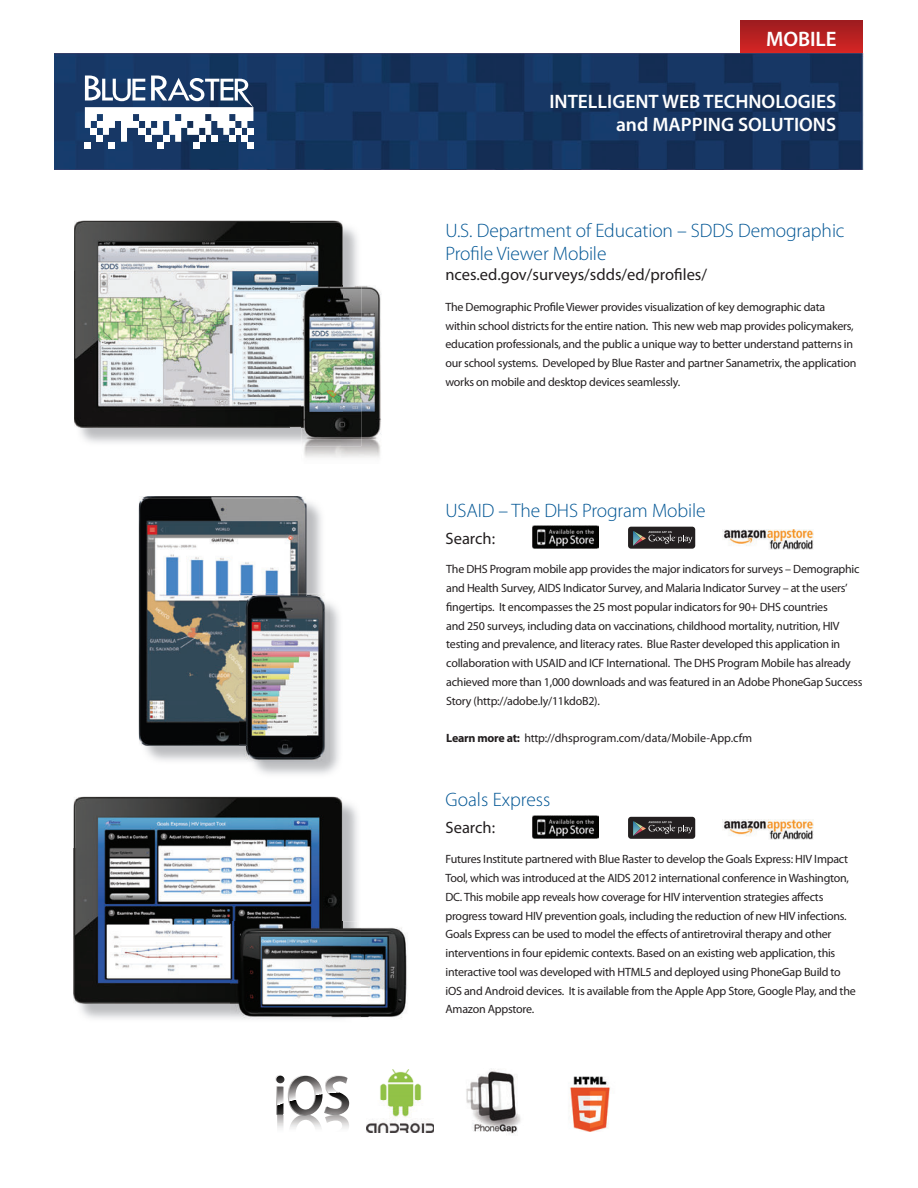
<style>
.page{position:relative;width:918px;height:1188px;background:#fff}
.page>*{position:absolute;margin:0;border:0;box-sizing:border-box;transform-origin:0 0}
.t1{font:600 21px "Myriad Pro";letter-spacing:-.005em;color:#fff}
.t2{font:300 19.5px/23.4px "Myriad Pro";letter-spacing:-.005em;color:#005594}
.t3{font:600 19.5px/23.4px "Myriad Pro";color:#fff;text-align:right}
.t4{font:16.5px "Myriad Pro";color:#231f20}
.t5{font:12px/18.8px "Myriad Pro";letter-spacing:-.02em;color:#231f20}
.t6{font:12px "Myriad Pro";color:#231f20}
.s1{font-weight:700}
</style>
<div class="page">
<svg style="left:741px;top:21px;width:121px;height:33px"></svg>
<img style="left:54px;top:54px;width:810px;height:115px">
<svg style="left:85px;top:76px;width:168px;height:66px"></svg>
<div style="left:247px;top:128px;width:6px;height:7px;background:#fff"></div>
<div style="left:235px;top:128px;width:6px;height:7px;background:#fff"></div>
<div style="left:229px;top:135px;width:6px;height:7px;background:#fff"></div>
<div style="left:241px;top:135px;width:6px;height:7px;background:#fff"></div>
<div style="left:247px;top:142px;width:6px;height:7px;background:#fff"></div>
<div style="left:211px;top:135px;width:6px;height:7px;background:#fff"></div>
<div style="left:199px;top:135px;width:6px;height:7px;background:#fff"></div>
<div style="left:193px;top:142px;width:6px;height:7px;background:#fff"></div>
<div style="left:163px;top:135px;width:6px;height:7px;background:#fff"></div>
<div style="left:157px;top:142px;width:6px;height:7px;background:#fff"></div>
<div style="left:97px;top:135px;width:6px;height:7px;background:#fff"></div>
<div style="left:139px;top:128px;width:6px;height:7px;background:#fff"></div>
<div style="left:91px;top:128px;width:6px;height:7px;background:#fff"></div>
<div style="left:145px;top:135px;width:6px;height:7px;background:#fff"></div>
<div style="left:109px;top:142px;width:6px;height:7px;background:#fff"></div>
<div style="left:85px;top:142px;width:6px;height:7px;background:#fff"></div>
<img style="left:78px;top:227px;width:280px;height:216px">
<img style="left:74px;top:221px;width:267px;height:51px">
<img style="left:74px;top:272px;width:2px;height:154px">
<img style="left:76px;top:223px;width:267px;height:204px">
<img style="left:723px;top:819px;width:90px;height:20px">
<img style="left:532px;top:816px;width:66px;height:23px">
<img style="left:304px;top:286px;width:77px;height:172px">
<img style="left:301px;top:285px;width:60px;height:161px">
<img style="left:301px;top:285px;width:42px;height:142px">
<img style="left:78px;top:802px;width:280px;height:217px">
<img style="left:74px;top:797px;width:266px;height:51px">
<img style="left:74px;top:848px;width:2px;height:154px">
<img style="left:76px;top:799px;width:266px;height:153px">
<img style="left:76px;top:952px;width:154px;height:51px">
<img style="left:361px;top:927px;width:46px;height:91px">
<img style="left:230px;top:922px;width:131px;height:98px">
<img style="left:230px;top:922px;width:112px;height:81px">
<div style="left:628px;top:817px;width:67px;height:22px;background:#231f20;border-radius:3px"></div>
<svg style="left:633px;top:821px;width:59px;height:15px"></svg>
<img style="left:570px;top:1076px;width:40px;height:55px">
<img style="left:277px;top:1116px;width:6px;height:12px">
<img style="left:290px;top:1116px;width:31px;height:12px">
<img style="left:325px;top:1116px;width:24px;height:12px">
<svg style="left:275px;top:1075px;width:74px;height:41px"></svg>
<img style="left:367px;top:1069px;width:67px;height:63px">
<img style="left:466px;top:1070px;width:55px;height:64px">
<img style="left:723px;top:529px;width:90px;height:20px">
<img style="left:532px;top:526px;width:66px;height:23px">
<div style="left:628px;top:527px;width:67px;height:22px;background:#231f20;border-radius:3px"></div>
<svg style="left:633px;top:531px;width:59px;height:15px"></svg>
<img style="left:141px;top:498px;width:166px;height:248px">
<img style="left:239px;top:593px;width:68px;height:153px">
<img style="left:248px;top:597px;width:81px;height:165px">
<img style="left:248px;top:597px;width:59px;height:149px">
<h1 class="t1" style="left:766px;top:28px;width:72px">MOBILE</h1>
<h2 class="t3" style="left:549px;top:90px;width:288px">INTELLIGENT WEB TECHNOLOGIES and MAPPING SOLUTIONS</h2>
<h2 class="t2" style="left:446px;top:219px;width:401px">U.S. Department of Education – SDDS Demographic<br>Profile Viewer Mobile</h2>
<h3 class="t4" style="left:446px;top:266px;width:263px">nces.ed.gov/surveys/sdds/ed/profiles/</h3>
<p class="t5" style="left:446px;top:298px;width:412px">The Demographic Profile Viewer provides visualization of key demographic data within school districts for the entire nation. This new web map provides policymakers, education professionals, and the public a unique way to better understand patterns in our school systems. Developed by Blue Raster and partner Sanametrix, the application works on mobile and desktop devices seamlessly.</p>
<h2 class="t2" style="left:446px;top:499px;width:262px">USAID – The DHS Program Mobile</h2>
<h3 class="t4" style="left:446px;top:529px;width:51px">Search:</h3>
<p class="t5" style="left:446px;top:560px;width:418px">The DHS Program mobile app provides the major indicators for surveys – Demographic and Health Survey, AIDS Indicator Survey, and Malaria Indicator Survey – at the users’ fingertips. It encompasses the 25 most popular indicators for 90+ DHS countries<br>and 250 surveys, including data on vaccinations, childhood mortality, nutrition, HIV testing and prevalence, and literacy rates. Blue Raster developed this application in collaboration with USAID and ICF International. The DHS Program Mobile has already achieved more than 1,000 downloads and was featured in an Adobe PhoneGap Success Story (http://adobe.ly/11kdoB2).</p>
<p class="t6" style="left:446px;top:731px;width:307px"><span class="s1">Learn more at:</span> http://dhsprogram.com/data/Mobile-App.cfm</p>
<h2 class="t2" style="left:446px;top:788px;width:106px">Goals Express</h2>
<h3 class="t4" style="left:446px;top:818px;width:51px">Search:</h3>
<p class="t5" style="left:446px;top:850px;width:412px">Futures Institute partnered with Blue Raster to develop the Goals Express: HIV Impact Tool, which was introduced at the AIDS 2012 international conference in Washington, DC. This mobile app reveals how coverage for HIV intervention strategies affects progress toward HIV prevention goals, including the reduction of new HIV infections.<br>Goals Express can be used to model the effects of antiretroviral therapy and other interventions in four epidemic contexts. Based on an existing web application, this interactive tool was developed with HTML5 and deployed using PhoneGap Build to iOS and Android devices. It is available from the Apple App Store, Google Play, and the Amazon Appstore.</p>
</div>
